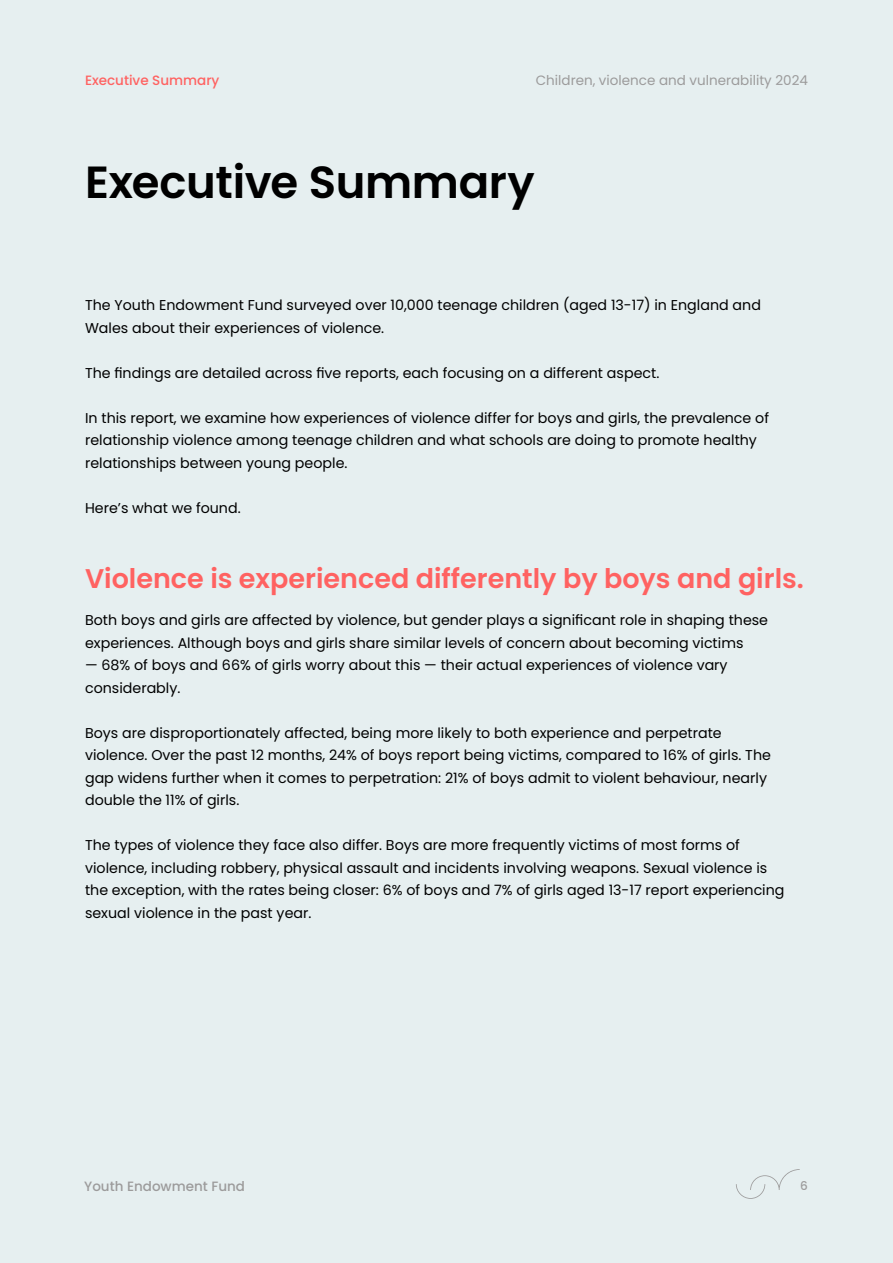
<style>
.page{position:relative;width:893px;height:1263px;background:#e6eff0}
.page>*{position:absolute;margin:0;border:0;box-sizing:border-box;transform-origin:0 0}
.t1{font:600 45px "Poppins";letter-spacing:-.01em;color:#000}
.t2{font:600 27px "Poppins";color:#ff6261}
.t3{font:14.25px/22.5px "Poppins";color:#000}
.t4{font:13.5px "Poppins";color:#9c9b9b}
.t5{font:500 13.5px "Poppins";color:#9c9b9b}
.t6{font:500 13.5px "Poppins";color:#ff6261}
.t7{font:500 12px "Poppins";color:#9c9b9b}
</style>
<div class="page">
<svg style="left:736px;top:1169px;width:64px;height:30px"></svg>
<p class="t6" style="left:85px;top:72px;width:136px">Executive Summary</p>
<p class="t4" style="left:536px;top:72px;width:274px">Children, violence and vulnerability 2024</p>
<h1 class="t1" style="left:85px;top:156px;width:451px">Executive Summary</h1>
<p class="t3" style="left:85px;top:294px;width:677px">The Youth Endowment Fund surveyed over 10,000 teenage children (aged 13-17) in England and<br>Wales about their experiences of violence.</p>
<p class="t3" style="left:85px;top:361px;width:576px">The findings are detailed across five reports, each focusing on a different aspect.</p>
<p class="t3" style="left:85px;top:406px;width:685px">In this report, we examine how experiences of violence differ for boys and girls, the prevalence of relationship violence among teenage children and what schools are doing to promote healthy relationships between young people.</p>
<p class="t3" style="left:85px;top:496px;width:157px">Here’s what we found.</p>
<h2 class="t2" style="left:85px;top:563px;width:720px">Violence is experienced differently by boys and girls.</h2>
<p class="t3" style="left:85px;top:609px;width:685px">Both boys and girls are affected by violence, but gender plays a significant role in shaping these experiences. Although boys and girls share similar levels of concern about becoming victims</p>
<p class="t3" style="left:85px;top:654px;width:644px">— 68% of boys and 66% of girls worry about this — their actual experiences of violence vary considerably.</p>
<p class="t3" style="left:85px;top:721px;width:687px">Boys are disproportionately affected, being more likely to both experience and perpetrate violence. Over the past 12 months, 24% of boys report being victims, compared to 16% of girls. The gap widens further when it comes to perpetration: 21% of boys admit to violent behaviour, nearly double the 11% of girls.</p>
<p class="t3" style="left:85px;top:834px;width:701px">The types of violence they face also differ. Boys are more frequently victims of most forms of violence, including robbery, physical assault and incidents involving weapons. Sexual violence is the exception, with the rates being closer: 6% of boys and 7% of girls aged 13-17 report experiencing sexual violence in the past year.</p>
<p class="t5" style="left:84px;top:1178px;width:162px">Youth Endowment Fund</p>
<p class="t7" style="left:800px;top:1179px;width:9px">6</p>
</div>
